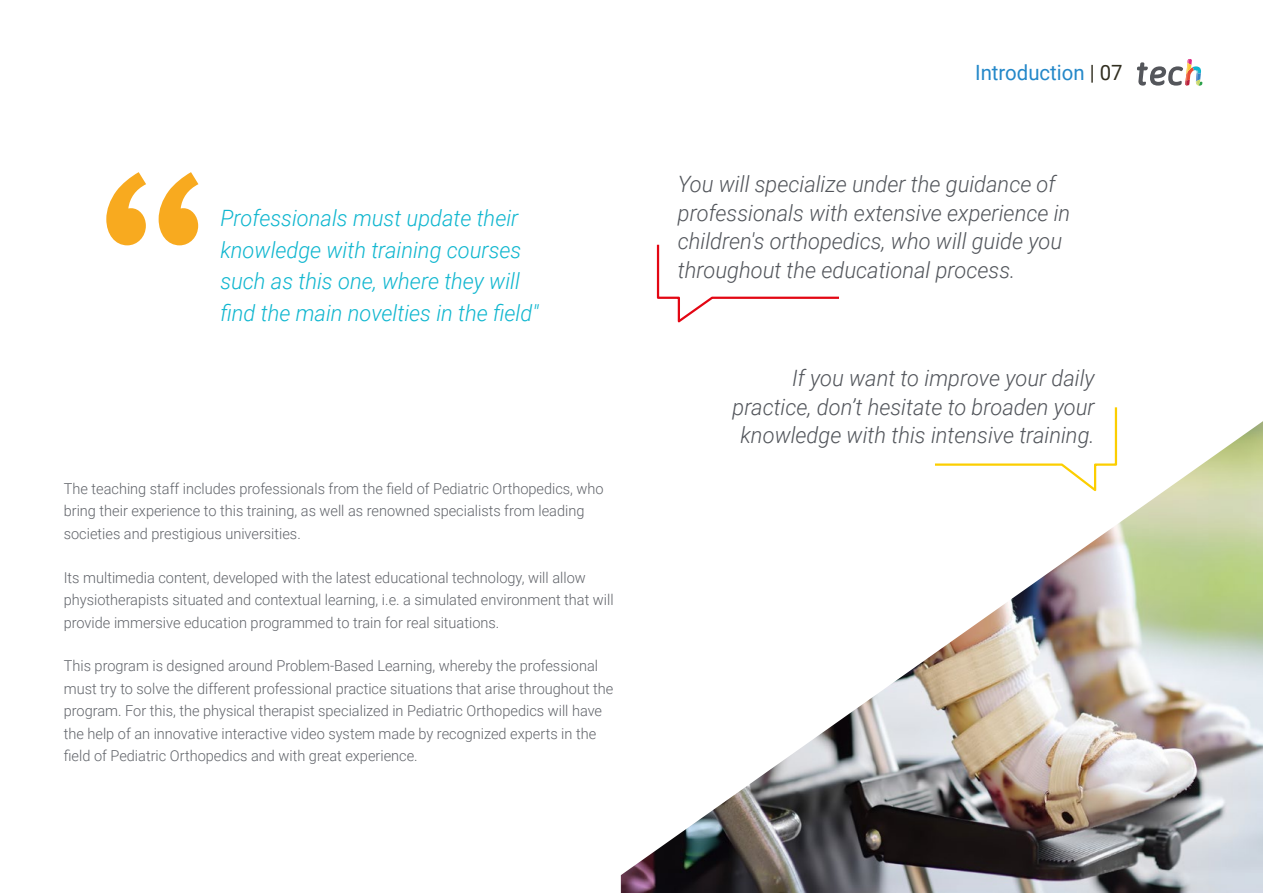
<style>
.page{position:relative;width:1263px;height:893px;background:#fff}
.page>*{position:absolute;margin:0;border:0;box-sizing:border-box;transform-origin:0 0}
.t1{font:italic 300 22.5px/28.5px "Roboto";color:#52555b;text-align:right}
.t2{font:italic 300 22.5px/31.5px "Roboto";color:#0fb6cf}
.t3{font:21px "Roboto";color:#2488c9}
.t4{font:300 15px/22.5px "Roboto";color:#61646a}
.s1{color:#312e20}
</style>
<div class="page">
<svg style="left:106px;top:172px;width:92px;height:73px"></svg>
<img style="left:621px;top:421px;width:642px;height:472px">
<svg style="left:656px;top:244px;width:183px;height:79px"></svg>
<svg style="left:1137px;top:59px;width:65px;height:27px"></svg>
<h1 class="t2" style="left:220px;top:202px;width:320px">Professionals must update their knowledge with training courses such as this one, where they will find the main novelties in the field"</h1>
<p class="t4" style="left:64px;top:477px;width:541px">The teaching staff includes professionals from the field of Pediatric Orthopedics, who bring their experience to this training, as well as renowned specialists from leading societies and prestigious universities.</p>
<p class="t4" style="left:64px;top:565px;width:551px">Its multimedia content, developed with the latest educational technology, will allow physiotherapists situated and contextual learning, i.e. a simulated environment that will provide immersive education programmed to train for real situations.</p>
<p class="t4" style="left:64px;top:654px;width:551px">This program is designed around Problem-Based Learning, whereby the professional must try to solve the different professional practice situations that arise throughout the program. For this, the physical therapist specialized in Pediatric Orthopedics will have the help of an innovative interactive video system made by recognized experts in the field of Pediatric Orthopedics and with great experience.</p>
<h2 class="t3" style="left:975px;top:57px;width:149px">Introduction <span class="s1">| 07</span></h2>
<h1 class="t1" style="left:678px;top:169px;width:394px;text-align:left">You will specialize under the guidance of professionals with extensive experience in children's orthopedics, who will guide you throughout the educational process.</h1>
<h1 class="t1" style="left:733px;top:363px;width:364px">If you want to improve your daily practice, don’t hesitate to broaden your knowledge with this intensive training.</h1>
</div>
